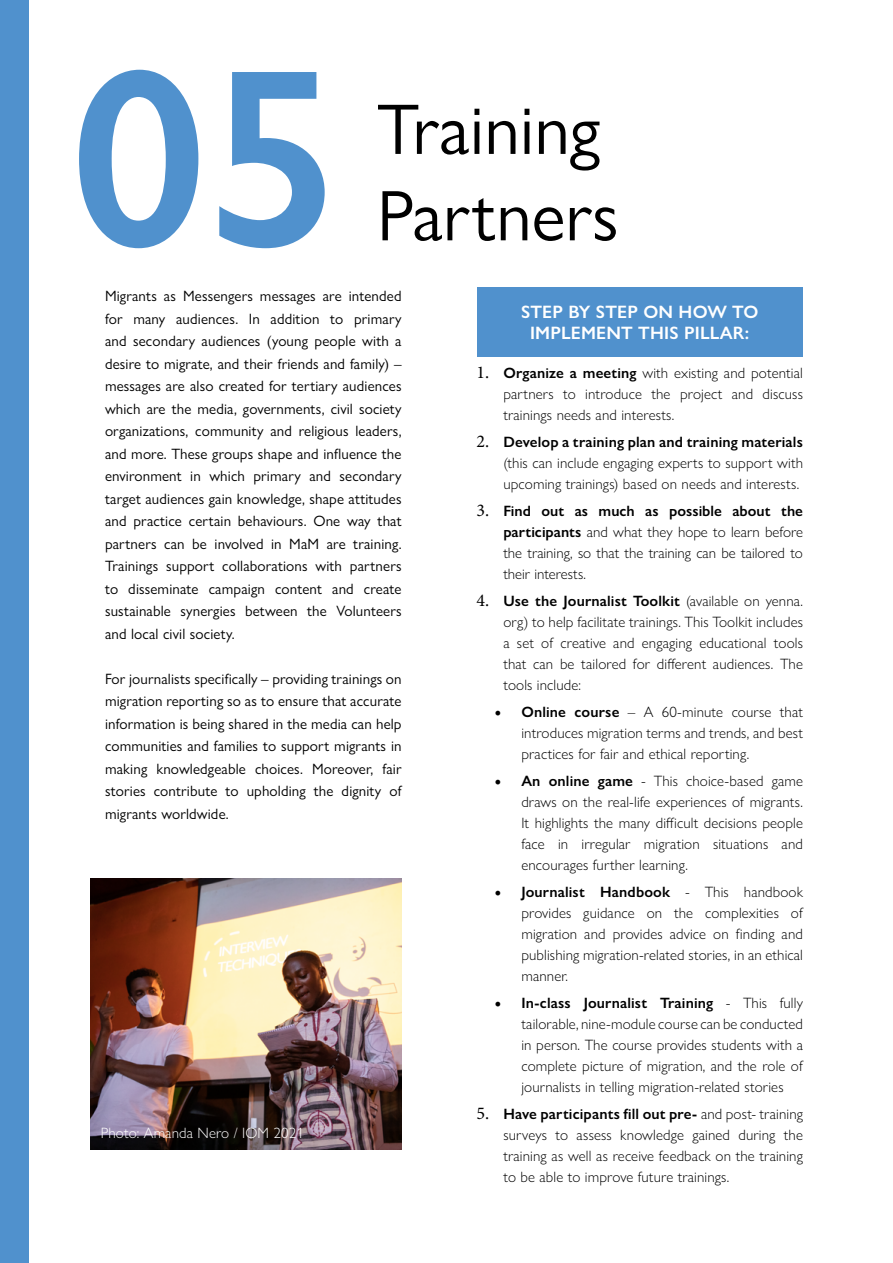
<style>
.page{position:relative;width:893px;height:1263px;background:#fff}
.page>*{position:absolute;margin:0;border:0;box-sizing:border-box;transform-origin:0 0}
.t1{font:600 255px "Gill Sans Nova";color:#5091cd}
.t2{font:72px/86.4px "Gill Sans Nova";color:#000}
.t3{font:600 18px/21.6px "Gill Sans Nova";letter-spacing:.01em;color:#fff;text-align:center}
.t4{font:300 15px/21px "Gill Sans Nova";letter-spacing:.01em;color:#000;text-align:justify}
.t5{font:15px/22.5px "Gill Sans Nova";letter-spacing:.01em;color:#000;text-align:justify}
.t6{font:300 15px "Gill Sans Nova";letter-spacing:.01em;color:#fff}
.s1{font-family:"Minion Pro";font-weight:400;font-size:18px}
.s2{font-weight:600}
</style>
<div class="page">
<div style="left:0;top:0;width:28px;height:1263px;background:#5091cd"></div>
<img style="left:90px;top:878px;width:312px;height:272px">
<div style="left:477px;top:287px;width:325px;height:69px;background:#5091cd"></div>
<h1 class="t1" style="left:71px;top:2px;width:272px">05</h1>
<h2 class="t2" style="left:377px;top:86px;width:243px">Training<br>Partners</h2>
<p class="t5" style="left:105px;top:285px;width:298px">Migrants as Messengers messages are intended for many audiences. In addition to primary and secondary audiences (young people with a desire to migrate, and their friends and family) – messages are also created for tertiary audiences which are the media, governments, civil society organizations, community and religious leaders, and more. These groups shape and influence the environment in which primary and secondary target audiences gain knowledge, shape attitudes and practice certain behaviours. One way that partners can be involved in MaM are training.<br>Trainings support collaborations with partners to disseminate campaign content and create sustainable synergies between the Volunteers and local civil society.</p>
<p class="t5" style="left:105px;top:667px;width:298px">For journalists specifically – providing trainings on migration reporting so as to ensure that accurate information is being shared in the media can help communities and families to support migrants in making knowledgeable choices. Moreover, fair stories contribute to upholding the dignity of migrants worldwide.</p>
<p class="t6" style="left:101px;top:1124px;width:205px">Photo: Amanda Nero / IOM 2021</p>
<p class="t3" style="left:521px;top:301px;width:239px">STEP BY STEP ON HOW TO<br>IMPLEMENT THIS PILLAR:</p>
<p class="t4" style="left:503px;top:362px;width:301px;text-indent:-27px"><span class="s1">1.</span> <span class="s2">Organize a meeting</span> with existing and potential partners to introduce the project and discuss trainings needs and interests.</p>
<p class="t4" style="left:503px;top:431px;width:301px;text-indent:-27px"><span class="s1">2.</span> <span class="s2">Develop a training plan and training materials </span>(this can include engaging experts to support with upcoming trainings) based on needs and interests.</p>
<p class="t4" style="left:503px;top:500px;width:301px;text-indent:-27px"><span class="s1">3.</span> <span class="s2">Find out as much as possible about the participants</span> and what they hope to learn before the training, so that the training can be tailored to their interests.</p>
<p class="t4" style="left:503px;top:590px;width:301px;text-indent:-27px"><span class="s1">4.</span> <span class="s2">Use the Journalist Toolkit</span> (available on yenna. org) to help facilitate trainings. This Toolkit includes a set of creative and engaging educational tools that can be tailored for different audiences. The tools include:</p>
<p class="t4" style="left:521px;top:701px;width:283px;text-indent:-27px"><span class="s1">•</span> <span class="s2">Online course</span> – A 60-minute course that introduces migration terms and trends, and best practices for fair and ethical reporting.</p>
<p class="t4" style="left:521px;top:770px;width:283px;text-indent:-27px"><span class="s1">•</span> <span class="s2">An online game</span> - This choice-based game draws on the real-life experiences of migrants.<br>It highlights the many difficult decisions people face in irregular migration situations and encourages further learning.</p>
<p class="t4" style="left:521px;top:881px;width:283px;text-indent:-27px"><span class="s1">•</span> <span class="s2">Journalist Handbook</span> - This handbook provides guidance on the complexities of migration and provides advice on finding and publishing migration-related stories, in an ethical manner.</p>
<p class="t4" style="left:521px;top:992px;width:283px;text-indent:-27px"><span class="s1">•</span> <span class="s2">In-class Journalist Training</span> - This fully tailorable, nine-module course can be conducted in person. The course provides students with a complete picture of migration, and the role of journalists in telling migration-related stories</p>
<p class="t4" style="left:503px;top:1103px;width:301px;text-indent:-27px"><span class="s1">5.</span> <span class="s2">Have participants fill out pre-</span> and post- training surveys to assess knowledge gained during the training as well as receive feedback on the training to be able to improve future trainings.</p>
</div>
